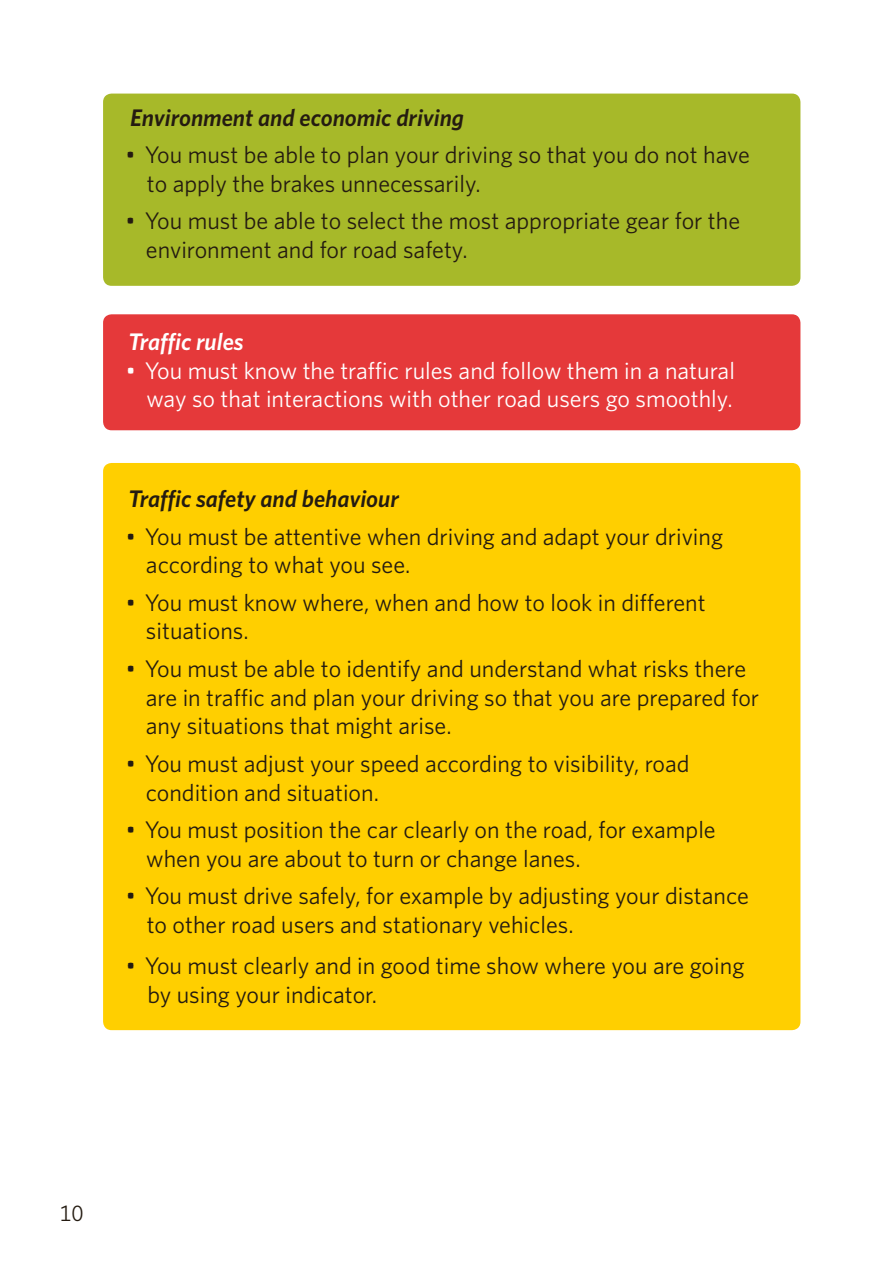
<style>
.page{position:relative;width:893px;height:1276px;background:#fff}
.page>*{position:absolute;margin:0;border:0;box-sizing:border-box;transform-origin:0 0}
.t1{font:24px/28.8px "Whitney";color:#241b11}
.t2{font:24px/28.8px "Whitney";color:#fff;text-align:right}
.t3{font:italic 600 24px "Whitney";color:#241b11}
.t4{font:italic 600 24px "Whitney";color:#fff}
.t5{font:22.5px "Whitney";color:#241b11}
</style>
<div class="page">
<div style="left:103px;top:314px;width:697px;height:116px;background:#e5393a;border-radius:9px"></div>
<div style="left:103px;top:463px;width:697px;height:567px;background:#ffcf00;border-radius:9px"></div>
<div style="left:103px;top:94px;width:697px;height:192px;background:#a7b929;border-radius:9px"></div>
<p class="t3" style="left:130px;top:101px;width:335px">Environment and economic driving</p>
<p class="t1" style="left:147px;top:139px;width:605px;text-indent:-21px">• You must be able to plan your driving so that you do not have to apply the brakes unnecessarily.</p>
<p class="t1" style="left:146px;top:206px;width:596px;text-indent:-20px">• You must be able to select the most appropriate gear for the environment and for road safety.</p>
<p class="t4" style="left:128px;top:325px;width:117px">Traffic rules</p>
<p class="t2" style="left:126px;top:355px;width:610px">• You must know the traffic rules and follow them in a natural way so that interactions with other road users go smoothly.</p>
<p class="t3" style="left:128px;top:483px;width:272px">Traffic safety and behaviour</p>
<p class="t1" style="left:146px;top:521px;width:579px;text-indent:-20px">• You must be attentive when driving and adapt your driving according to what you see.</p>
<p class="t1" style="left:146px;top:587px;width:561px;text-indent:-20px">• You must know where, when and how to look in different situations.</p>
<p class="t1" style="left:146px;top:653px;width:615px;text-indent:-20px">• You must be able to identify and understand what risks there are in traffic and plan your driving so that you are prepared for any situations that might arise.</p>
<p class="t1" style="left:146px;top:748px;width:545px;text-indent:-20px">• You must adjust your speed according to visibility, road condition and situation.</p>
<p class="t1" style="left:146px;top:814px;width:571px;text-indent:-20px">• You must position the car clearly on the road, for example when you are about to turn or change lanes.</p>
<p class="t1" style="left:147px;top:880px;width:604px;text-indent:-21px">• You must drive safely, for example by adjusting your distance to other road users and stationary vehicles.</p>
<p class="t1" style="left:147px;top:950px;width:598px;text-indent:-22px">• You must clearly and in good time show where you are going by using your indicator.</p>
<p class="t5" style="left:59px;top:1198px;width:26px">10</p>
</div>
